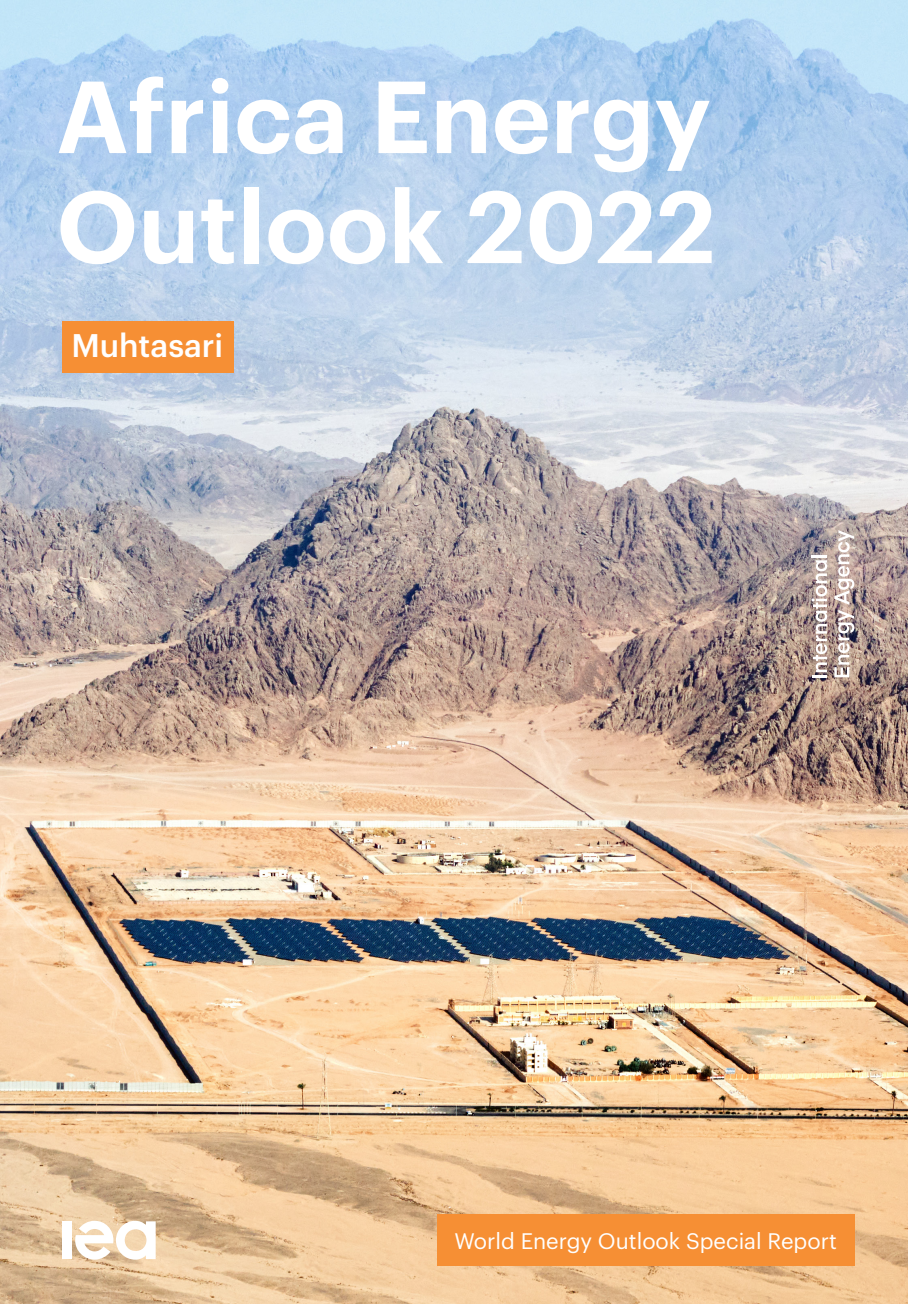
<style>
.page{position:relative;width:908px;height:1304px;background:#fff}
.page>*{position:absolute;margin:0;border:0;box-sizing:border-box;transform-origin:0 0}
.t1{font:600 100px/110px "Graphik";color:#fff}
.t2{font:500 32px "Graphik";color:#fff}
.t3{font:22px "Graphik";color:#fff}
</style>
<div class="page">
<img style="left:0;top:0;width:907px;height:1304px">
<div style="left:62px;top:1221px;width:10px;height:38px;background:#fff"></div>
<svg style="left:75px;top:1221px;width:81px;height:39px"></svg>
<div style="left:437px;top:1215px;width:416px;height:51px;background:#f68f34"></div>
<hr style="left:810px;top:555px;width:16px;height:3px;background:#fff">
<svg style="left:811px;top:560px;width:15px;height:117px"></svg>
<svg style="left:834px;top:530px;width:19px;height:147px"></svg>
<div style="left:62px;top:321px;width:172px;height:51px;background:#f68f34"></div>
<p class="t1" style="left:56px;top:53px;width:660px">Africa Energy<br>Outlook 2022</p>
<p class="t2" style="left:71px;top:321px;width:153px">Muhtasari</p>
<p class="t3" style="left:454px;top:1224px;width:384px">World Energy Outlook Special Report</p>
</div>
